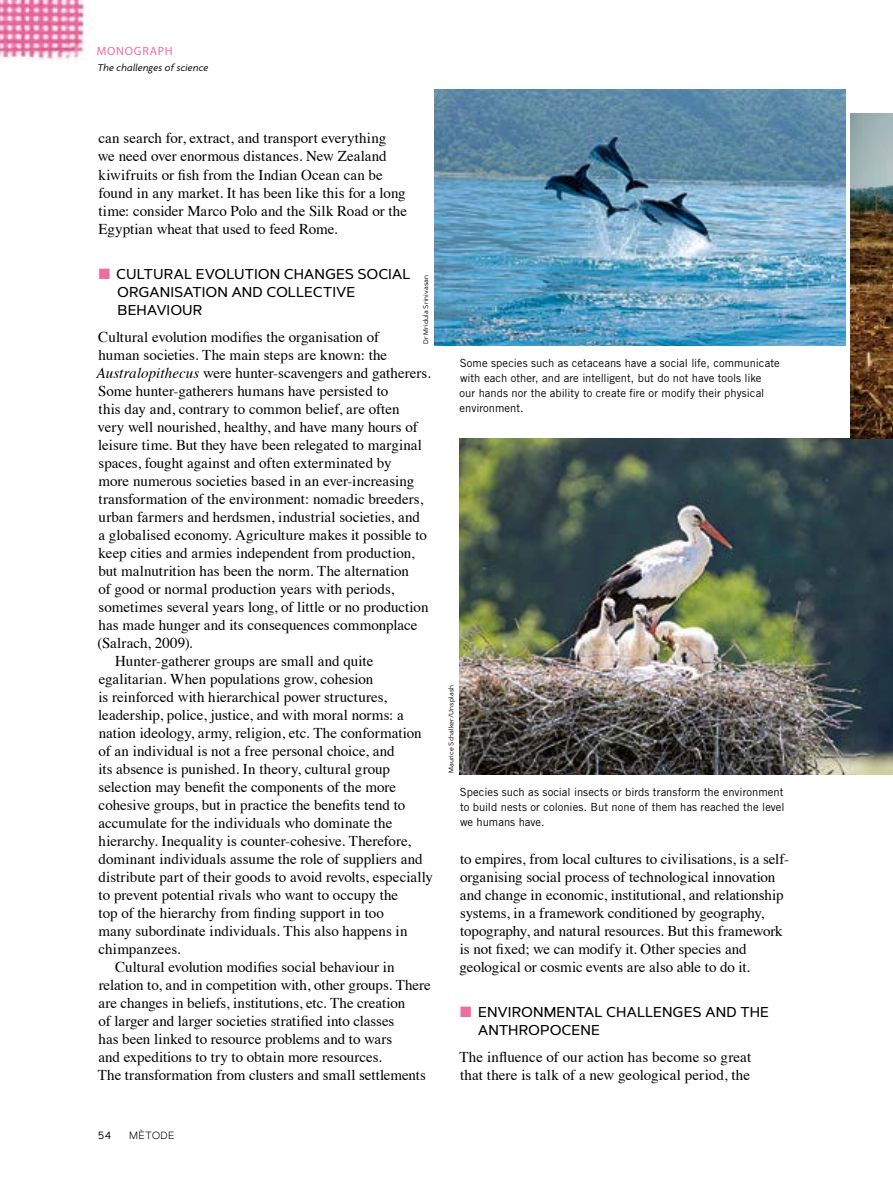
<style>
.page{position:relative;width:893px;height:1191px;background:#fff}
.page>*{position:absolute;margin:0;border:0;box-sizing:border-box;transform-origin:0 0}
.t1{font:15px/18px "Times";color:#000}
.t2{font:500 14.25px/18px "Artegra Sans";letter-spacing:-.005em;color:#000}
.t3{font:12px "Myriad Pro";letter-spacing:.065em;color:#ed6da0}
.t4{font:11.25px/15px "Trade Gothic";color:#000}
.t5{font:italic 10.5px "Agenda";letter-spacing:.015em;color:#000}
.t6{font:300 10.5px "Artegra Sans";letter-spacing:.015em;color:#000}
.t7{font:10.5px "Artegra Sans";color:#000}
.t8{font:6.75px "Artegra Sans";letter-spacing:.01em;color:#000}
.s1{color:#ed6da0}
.s2{font-style:italic}
</style>
<div class="page">
<img style="left:0;top:0;width:89px;height:61px">
<img style="left:435px;top:89px;width:411px;height:256px">
<img style="left:459px;top:438px;width:434px;height:336px">
<img style="left:850px;top:114px;width:43px;height:324px">
<p class="t3" style="left:97px;top:44px;width:77px">MONOGRAPH</p>
<p class="t5" style="left:98px;top:61px;width:112px">The challenges of science</p>
<p class="t1" style="left:98px;top:128px;width:311px">can search for, extract, and transport everything<br>we need over enormous distances. New Zealand kiwifruits or fish from the Indian Ocean can be found in any market. It has been like this for a long time: consider Marco Polo and the Silk Road or the Egyptian wheat that used to feed Rome.</p>
<p class="t2" style="left:117px;top:264px;width:295px;text-indent:-18px"><span class="s1">■</span> CULTURAL EVOLUTION CHANGES SOCIAL<br>ORGANISATION AND COLLECTIVE<br>BEHAVIOUR</p>
<p class="t1" style="left:98px;top:326px;width:282px">Cultural evolution modifies the organisation of</p>
<p class="t1" style="left:99px;top:344px;width:290px">human societies. The main steps are known: the</p>
<p class="t1" style="left:96px;top:362px;width:336px"><span class="s2">Australopithecus</span> were hunter-scavengers and gatherers.</p>
<p class="t1" style="left:98px;top:380px;width:292px">Some hunter-gatherers humans have persisted to</p>
<p class="t1" style="left:99px;top:398px;width:303px">this day and, contrary to common belief, are often</p>
<p class="t1" style="left:98px;top:416px;width:322px">very well nourished, healthy, and have many hours of</p>
<p class="t1" style="left:98px;top:434px;width:325px">leisure time. But they have been relegated to marginal</p>
<p class="t1" style="left:99px;top:452px;width:294px">spaces, fought against and often exterminated by</p>
<p class="t1" style="left:99px;top:470px;width:317px">more numerous societies based in an ever-increasing</p>
<p class="t1" style="left:99px;top:488px;width:326px">transformation of the environment: nomadic breeders,</p>
<p class="t1" style="left:99px;top:506px;width:323px">urban farmers and herdsmen, industrial societies, and</p>
<p class="t1" style="left:98px;top:524px;width:330px">a globalised economy. Agriculture makes it possible to</p>
<p class="t1" style="left:99px;top:542px;width:318px">keep cities and armies independent from production,</p>
<p class="t1" style="left:99px;top:560px;width:312px">but malnutrition has been the norm. The alternation</p>
<p class="t1" style="left:99px;top:578px;width:297px">of good or normal production years with periods,</p>
<p class="t1" style="left:99px;top:596px;width:331px">sometimes several years long, of little or no production</p>
<p class="t1" style="left:99px;top:614px;width:320px">has made hunger and its consequences commonplace</p>
<p class="t1" style="left:98px;top:632px;width:97px">(Salrach, 2009).</p>
<p class="t1" style="left:115px;top:650px;width:260px">Hunter-gatherer groups are small and quite</p>
<p class="t1" style="left:99px;top:668px;width:276px">egalitarian. When populations grow, cohesion</p>
<p class="t1" style="left:98px;top:686px;width:290px">is reinforced with hierarchical power structures,</p>
<p class="t1" style="left:98px;top:704px;width:307px">leadership, police, justice, and with moral norms: a</p>
<p class="t1" style="left:99px;top:722px;width:324px">nation ideology, army, religion, etc. The conformation</p>
<p class="t1" style="left:99px;top:740px;width:297px">of an individual is not a free personal choice, and</p>
<p class="t1" style="left:98px;top:758px;width:293px">its absence is punished. In theory, cultural group</p>
<p class="t1" style="left:99px;top:776px;width:299px">selection may benefit the components of the more</p>
<p class="t1" style="left:99px;top:794px;width:308px">cohesive groups, but in practice the benefits tend to</p>
<p class="t1" style="left:98px;top:812px;width:295px">accumulate for the individuals who dominate the</p>
<p class="t1" style="left:99px;top:830px;width:314px">hierarchy. Inequality is counter-cohesive. Therefore,</p>
<p class="t1" style="left:99px;top:848px;width:326px">dominant individuals assume the role of suppliers and</p>
<p class="t1" style="left:99px;top:866px;width:336px">distribute part of their goods to avoid revolts, especially</p>
<p class="t1" style="left:99px;top:884px;width:301px">to prevent potential rivals who want to occupy the</p>
<p class="t1" style="left:99px;top:902px;width:287px">top of the hierarchy from finding support in too</p>
<p class="t1" style="left:99px;top:920px;width:310px">many subordinate individuals. This also happens in</p>
<p class="t1" style="left:99px;top:938px;width:83px">chimpanzees.</p>
<p class="t1" style="left:115px;top:956px;width:281px">Cultural evolution modifies social behaviour in</p>
<p class="t1" style="left:99px;top:974px;width:334px">relation to, and in competition with, other groups. There</p>
<p class="t1" style="left:98px;top:992px;width:308px">are changes in beliefs, institutions, etc. The creation</p>
<p class="t1" style="left:99px;top:1010px;width:297px">of larger and larger societies stratified into classes</p>
<p class="t1" style="left:99px;top:1028px;width:295px">has been linked to resource problems and to wars</p>
<p class="t1" style="left:98px;top:1046px;width:285px">and expeditions to try to obtain more resources.</p>
<p class="t1" style="left:98px;top:1064px;width:329px">The transformation from clusters and small settlements</p>
<p class="t8" style="left:421px;top:344px;width:70px;rotate:-90deg">Dr Mridula Srinivasan</p>
<p class="t4" style="left:460px;top:355px;width:322px">Some species such as cetaceans have a social life, communicate with each other, and are intelligent, but do not have tools like<br>our hands nor the ability to create fire or modify their physical environment.</p>
<p class="t8" style="left:447px;top:773px;width:90px;rotate:-90deg">Maurice Schalker/Unsplash</p>
<p class="t4" style="left:460px;top:784px;width:326px;text-align:justify">Species such as social insects or birds transform the environment to build nests or colonies. But none of them has reached the level we humans have.</p>
<p class="t1" style="left:460px;top:848px;width:331px">to empires, from local cultures to civilisations, is a self&shy;organising social process of technological innovation and change in economic, institutional, and relationship systems, in a framework conditioned by geography, topography, and natural resources. But this framework is not fixed; we can modify it. Other species and geological or cosmic events are also able to do it.</p>
<p class="t2" style="left:478px;top:1002px;width:293px;text-indent:-17px"><span class="s1">■</span> ENVIRONMENTAL CHALLENGES AND THE<br>ANTHROPOCENE</p>
<p class="t1" style="left:459px;top:1046px;width:293px">The influence of our action has become so great that there is talk of a new geological period, the</p>
<p class="t7" style="left:98px;top:1127px;width:15px">54</p>
<p class="t6" style="left:129px;top:1128px;width:47px">MÈTODE</p>
</div>
